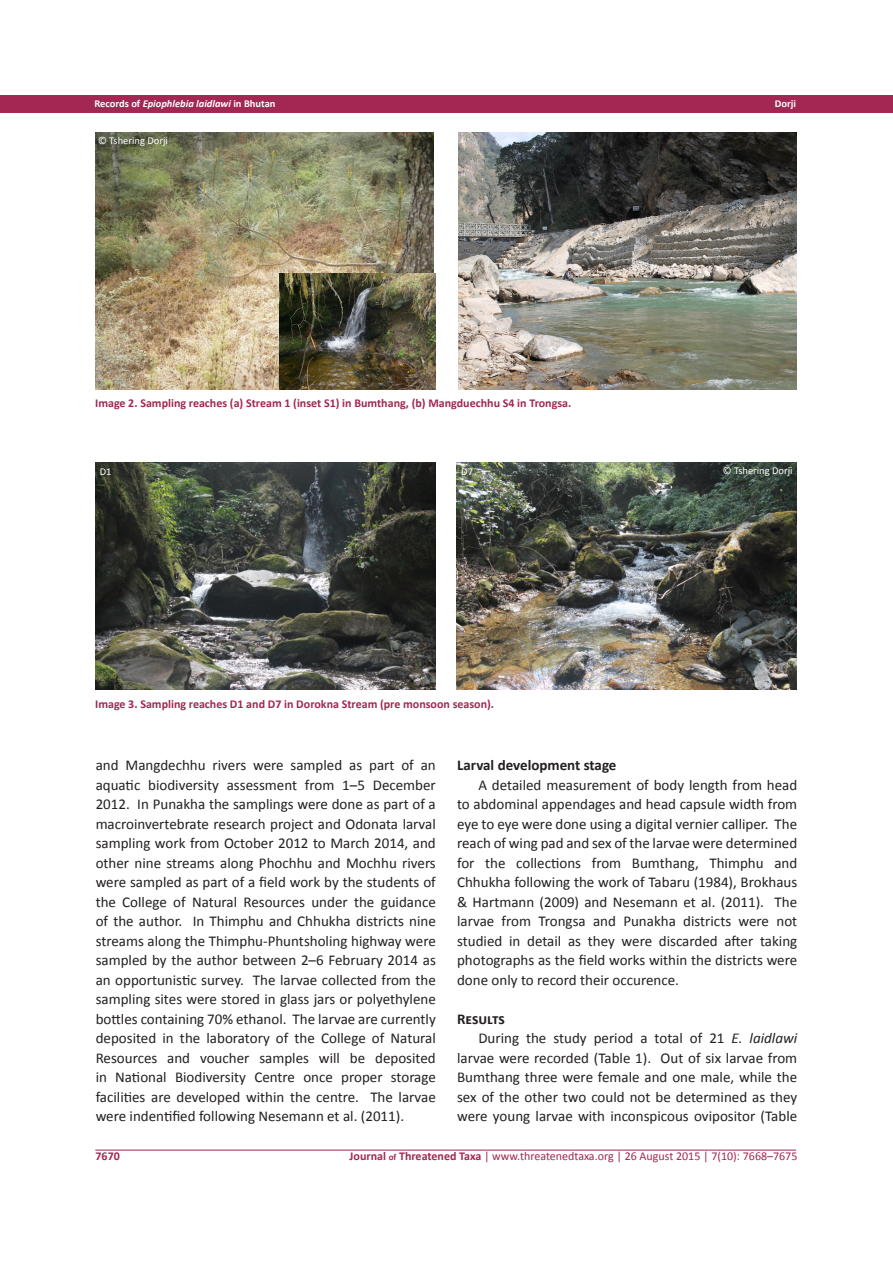
<style>
.page{position:relative;width:893px;height:1263px;background:#fff}
.page>*{position:absolute;margin:0;border:0;box-sizing:border-box;transform-origin:0 0}
.t1{font:15px/19.5px "Calibri";color:#231f20;text-align:justify}
.t2{font:700 15px "Calibri";letter-spacing:-.005em;color:#231f20}
.t3{font:700 12px "Calibri";color:#a22753}
.t4{font:12px "Calibri";color:#a22753}
.t5{font:italic 700 10.5px "Calibri";color:#fff}
.t6{font:10.5px "Calibri";color:#fff}
.t7{font:700 10.5px "Calibri";color:#fff}
.s1{font-style:normal}
.s2{font-style:italic}
.s3{font-weight:700}
.s4{font-weight:700;font-size:9px}
</style>
<div class="page">
<div style="left:0;top:95px;width:893px;height:18px;background:#a22753"></div>
<hr style="left:95px;top:1150px;width:701px;height:1px;background:#a22753">
<img style="left:95px;top:133px;width:339px;height:257px">
<img style="left:280px;top:273px;width:155px;height:117px">
<img style="left:458px;top:133px;width:338px;height:257px">
<img style="left:95px;top:463px;width:340px;height:227px">
<img style="left:457px;top:463px;width:339px;height:226px">
<p class="t5" style="left:94px;top:97px;width:182px"><span class="s1">Records of</span> Epiophlebia laidlawi <span class="s1">in Bhutan</span></p>
<p class="t7" style="left:775px;top:97px;width:23px">Dorji</p>
<p class="t6" style="left:98px;top:133px;width:71px">© Tshering Dorji</p>
<p class="t3" style="left:95px;top:395px;width:478px">Image 2. Sampling reaches (a) Stream 1 (inset S1) in Bumthang, (b) Mangduechhu S4 in Trongsa.</p>
<p class="t6" style="left:100px;top:464px;width:13px">D1</p>
<p class="t6" style="left:461px;top:464px;width:13px">D7</p>
<p class="t3" style="left:95px;top:696px;width:400px">Image 3. Sampling reaches D1 and D7 in Dorokna Stream (pre monsoon season).</p>
<p class="t6" style="left:723px;top:464px;width:71px">© Tshering Dorji</p>
<p class="t1" style="left:96px;top:756px;width:342px">and Mangdechhu rivers were sampled as part of an aquatic biodiversity assessment from 1–5 December 2012. In Punakha the samplings were done as part of a macroinvertebrate research project and Odonata larval sampling work from October 2012 to March 2014, and other nine streams along Phochhu and Mochhu rivers were sampled as part of a field work by the students of the College of Natural Resources under the guidance of the author. In Thimphu and Chhukha districts nine streams along the Thimphu-Phuntsholing highway were sampled by the author between 2–6 February 2014 as an opportunistic survey. The larvae collected from the sampling sites were stored in glass jars or polyethylene bottles containing 70% ethanol. The larvae are currently deposited in the laboratory of the College of Natural Resources and voucher samples will be deposited in National Biodiversity Centre once proper storage facilities are developed within the centre. The larvae were indentified following Nesemann et al. (2011).</p>
<p class="t2" style="left:457px;top:756px;width:161px">Larval development stage</p>
<p class="t1" style="left:457px;top:775px;width:342px;text-indent:21px">A detailed measurement of body length from head to abdominal appendages and head capsule width from eye to eye were done using a digital vernier calliper. The reach of wing pad and sex of the larvae were determined for the collections from Bumthang, Thimphu and Chhukha following the work of Tabaru (1984), Brokhaus &amp; Hartmann (2009) and Nesemann et al. (2011). The larvae from Trongsa and Punakha districts were not studied in detail as they were discarded after taking photographs as the field works within the districts were done only to record their occurence.</p>
<p class="t2" style="left:457px;top:1009px;width:49px">Results</p>
<p class="t1" style="left:478px;top:1029px;width:320px">During the study period a total of 21 <span class="s2">E. laidlawi</span></p>
<p class="t1" style="left:457px;top:1048px;width:342px">larvae were recorded (Table 1). Out of six larvae from</p>
<p class="t1" style="left:457px;top:1068px;width:342px">Bumthang three were female and one male, while the</p>
<p class="t1" style="left:457px;top:1087px;width:342px">sex of the other two could not be determined as they</p>
<p class="t1" style="left:457px;top:1107px;width:342px">were young larvae with inconspicous ovipositor (Table</p>
<p class="t3" style="left:96px;top:1148px;width:26px">7670</p>
<p class="t4" style="left:350px;top:1148px;width:449px"><span class="s3">Journal</span> <span class="s4">of</span> <span class="s3">Threatened Taxa</span> | www.threatenedtaxa.org | 26 August 2015 | 7(10): 7668–7675</p>
</div>
